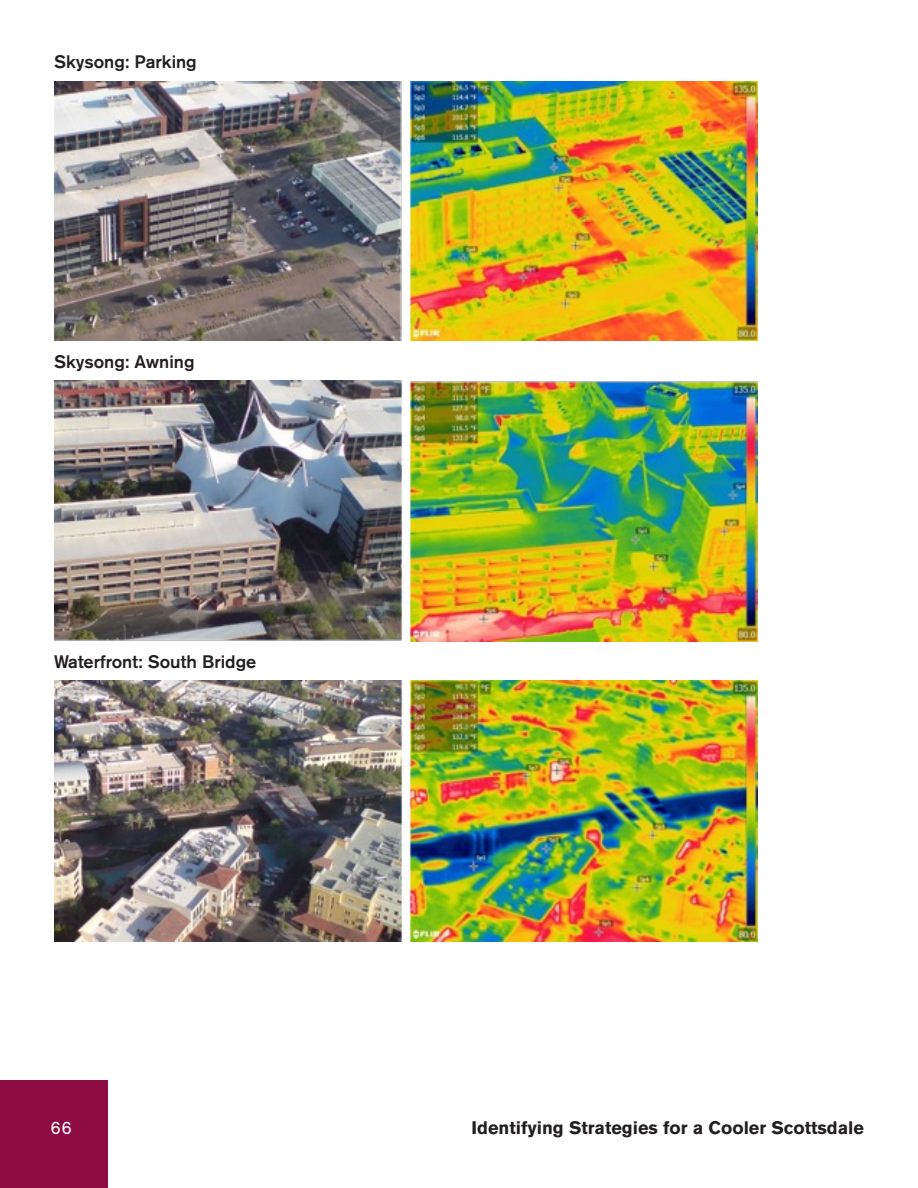
<style>
.page{position:relative;width:918px;height:1188px;background:#fff}
.page>*{position:absolute;margin:0;border:0;box-sizing:border-box;transform-origin:0 0}
.t1{font:500 18px "Akzidenz Grotesk Pro";color:#231f20}
.t2{font:700 18px "Akzidenz Grotesk Pro";color:#231f20}
.t3{font:18px "Akzidenz Grotesk Pro";color:#fff}
</style>
<div class="page">
<div style="left:0;top:1080px;width:108px;height:108px;background:#8c0b42"></div>
<img style="left:54px;top:81px;width:703px;height:259px">
<img style="left:54px;top:380px;width:703px;height:261px">
<img style="left:54px;top:681px;width:703px;height:261px">
<p class="t1" style="left:54px;top:50px;width:144px">Skysong: Parking</p>
<p class="t1" style="left:54px;top:350px;width:142px">Skysong: Awning</p>
<p class="t1" style="left:54px;top:650px;width:204px">Waterfront: South Bridge</p>
<p class="t3" style="left:51px;top:1116px;width:23px">66</p>
<p class="t2" style="left:472px;top:1116px;width:394px">Identifying Strategies for a Cooler Scottsdale</p>
</div>
